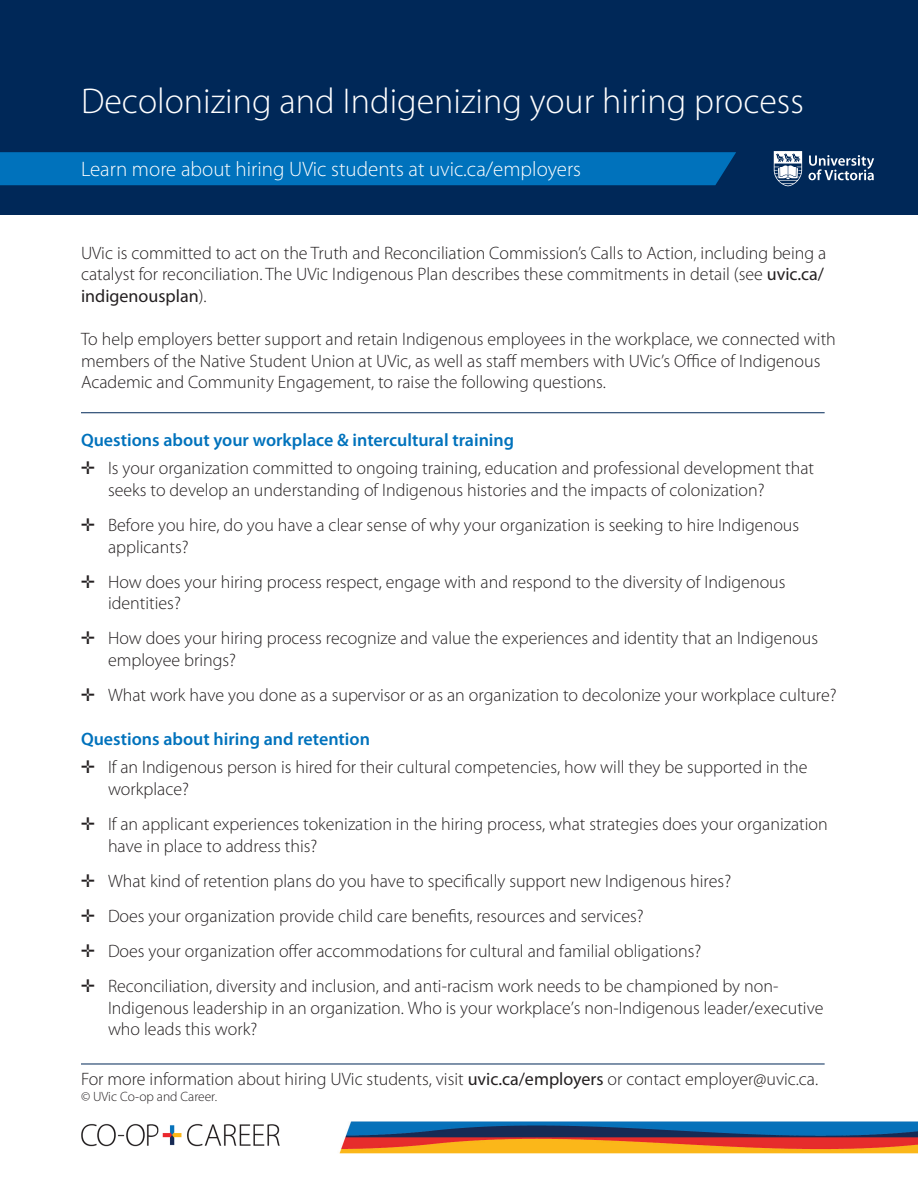
<style>
.page{position:relative;width:918px;height:1188px;background:#fff}
.page>*{position:absolute;margin:0;border:0;box-sizing:border-box;transform-origin:0 0}
.t1{font:300 36px "Myriad Pro";color:#fff}
.t2{font:300 21px "Myriad Pro";color:#fff}
.t3{font:300 18px/35.1px "Myriad Pro";color:#231f20}
.t4{font:300 13.5px "Myriad Pro";color:#231f20}
.s1{font-weight:400}
.s2{font-weight:600;color:#0072bc}
</style>
<div class="page">
<div style="left:0;top:0;width:918px;height:214px;background:#002858"></div>
<div style="left:0;top:152px;width:736px;height:33px;background:#0072bc"></div>
<svg style="left:809px;top:155px;width:65px;height:25px"></svg>
<svg style="left:774px;top:151px;width:28px;height:35px"></svg>
<img style="left:81px;top:1124px;width:199px;height:23px">
<img style="left:339px;top:1121px;width:579px;height:33px">
<hr style="left:81px;top:412px;width:744px;height:1px;background:#002858">
<hr style="left:81px;top:1064px;width:744px;height:1px;background:#002858">
<h1 class="t1" style="left:81px;top:79px;width:724px">Decolonizing and Indigenizing your hiring process</h1>
<p class="t2" style="left:81px;top:156px;width:502px">Learn more about hiring UVic students at uvic.ca/employers</p>
<p class="t3" style="left:81px;top:242px;width:747px;line-height:21.6px;text-align:justify">UVic is committed to act on the Truth and Reconciliation Commission’s Calls to Action, including being a catalyst for reconciliation. The UVic Indigenous Plan describes these commitments in detail (see <span class="s1">uvic.ca/ indigenousplan</span>).</p>
<p class="t3" style="left:81px;top:328px;width:756px;line-height:21.6px">To help employers better support and retain Indigenous employees in the workplace, we connected with members of the Native Student Union at UVic, as well as staff members with UVic’s Office of Indigenous<br>Academic and Community Engagement, to raise the following questions.</p>
<p class="t3" style="left:81px;top:426px;width:735px;line-height:28.3px"><span class="s2">Questions about your workplace &amp; intercultural training<br></span>✛ Is your organization committed to ongoing training, education and professional development that</p>
<p class="t3" style="left:81px;top:472px;width:720px;text-align:center">seeks to develop an understanding of Indigenous histories and the impacts of colonization?<br>✛ Before you hire, do you have a clear sense of why your organization is seeking to hire Indigenous</p>
<p class="t3" style="left:81px;top:529px;width:706px;text-indent:27px">applicants?<br>✛ How does your hiring process respect, engage with and respond to the diversity of Indigenous</p>
<p class="t3" style="left:81px;top:585px;width:739px;text-indent:27px">identities?<br>✛ How does your hiring process recognize and value the experiences and identity that an Indigenous</p>
<p class="t3" style="left:81px;top:642px;width:757px;text-indent:27px">employee brings?<br>✛ What work have you done as a supervisor or as an organization to decolonize your workplace culture?</p>
<p class="t3" style="left:81px;top:725px;width:728px;line-height:28.3px"><span class="s2">Questions about hiring and retention<br></span>✛ If an Indigenous person is hired for their cultural competencies, how will they be supported in the</p>
<p class="t3" style="left:81px;top:771px;width:748px;text-indent:27px">workplace?<br>✛ If an applicant experiences tokenization in the hiring process, what strategies does your organization</p>
<p class="t3" style="left:81px;top:828px;width:699px;text-indent:27px">have in place to address this?<br>✛ What kind of retention plans do you have to specifically support new Indigenous hires?<br>✛ Does your organization provide child care benefits, resources and services?<br>✛ Does your organization offer accommodations for cultural and familial obligations?<br>✛ Reconciliation, diversity and inclusion, and anti-racism work needs to be championed by non-</p>
<p class="t3" style="left:108px;top:997px;width:717px;line-height:21.6px">Indigenous leadership in an organization. Who is your workplace’s non-Indigenous leader/executive who leads this work?</p>
<p class="t3" style="left:81px;top:1061px;width:739px">For more information about hiring UVic students, visit <span class="s1">uvic.ca/employers</span> or contact employer@uvic.ca.</p>
<p class="t4" style="left:81px;top:1089px;width:138px">© UVic Co-op and Career.</p>
</div>
